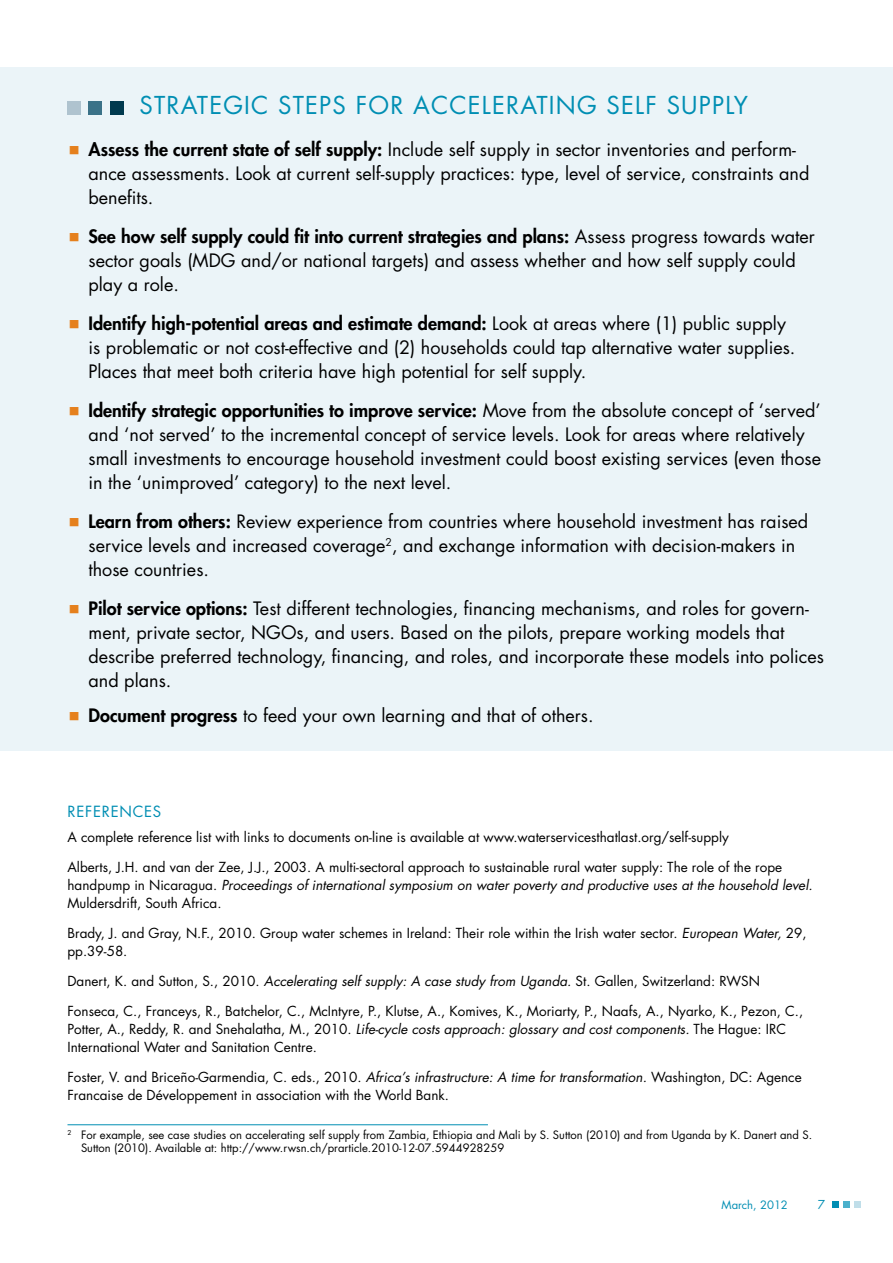
<style>
.page{position:relative;width:893px;height:1263px;background:#fff}
.page>*{position:absolute;margin:0;border:0;box-sizing:border-box;transform-origin:0 0}
.t1{font:900 40.5px "Arial";color:#e5801d}
.t2{font:24px "Futura Std";letter-spacing:.05em;color:#008eb3}
.t3{font:18px/24px "Futura Std";color:#000}
.t4{font:15px "Futura Std";color:#008eb3}
.t5{font:13.5px/18px "Futura Std";color:#000}
.t6{font:12px "Futura Std";color:#008eb3}
.t7{font:11.25px/13.5px "Futura Std";color:#000}
.t8{font:11.25px "Futura Std";color:#008eb3}
.s1{font-weight:800}
.s2{font-style:italic}
</style>
<div class="page">
<div style="left:832px;top:1201px;width:7px;height:6px;background:#008eb3"></div>
<div style="left:843px;top:1201px;width:7px;height:6px;background:#4bb0cb"></div>
<div style="left:854px;top:1201px;width:7px;height:6px;background:#c0dee9"></div>
<div style="left:0;top:68px;width:893px;height:683px;background:#ebf4f8"></div>
<hr style="left:68px;top:1124px;width:420px;height:1px;background:#008eb3">
<div style="left:110px;top:101px;width:13px;height:14px;background:#003a4f"></div>
<div style="left:89px;top:101px;width:13px;height:14px;background:#3b7288"></div>
<div style="left:68px;top:101px;width:13px;height:14px;background:#afc3cf"></div>
<h2 class="t2" style="left:140px;top:90px;width:610px">STRATEGIC STEPS FOR ACCELERATING SELF SUPPLY</h2>
<h1 class="t1" style="left:68px;top:121px;width:15px">∙</h1>
<p class="t3" style="left:88px;top:138px;width:722px"><span class="s1">Assess the current state of self supply:</span> Include self supply in sector inventories and perform&shy;ance assessments. Look at current self-supply practices: type, level of service, constraints and benefits.</p>
<h1 class="t1" style="left:68px;top:208px;width:15px">∙</h1>
<p class="t3" style="left:88px;top:225px;width:728px"><span class="s1">See how self supply could fit into current strategies and plans:</span> Assess progress towards water sector goals (MDG and/or national targets) and assess whether and how self supply could play a role.</p>
<h1 class="t1" style="left:68px;top:295px;width:15px">∙</h1>
<p class="t3" style="left:88px;top:312px;width:708px"><span class="s1">Identify high-potential areas and estimate demand:</span> Look at areas where (1) public supply is problematic or not cost-effective and (2) households could tap alternative water supplies.<br>Places that meet both criteria have high potential for self supply.</p>
<h1 class="t1" style="left:68px;top:382px;width:15px">∙</h1>
<p class="t3" style="left:88px;top:399px;width:734px"><span class="s1">Identify strategic opportunities to improve service:</span> Move from the absolute concept of ‘served’ and ‘not served’ to the incremental concept of service levels. Look for areas where relatively small investments to encourage household investment could boost existing services (even those in the ‘unimproved’ category) to the next level.</p>
<h1 class="t1" style="left:68px;top:493px;width:15px">∙</h1>
<p class="t3" style="left:88px;top:510px;width:721px"><span class="s1">Learn from others:</span> Review experience from countries where household investment has raised service levels and increased coverage<sup>2</sup>, and exchange information with decision-makers in those countries.</p>
<h1 class="t1" style="left:68px;top:580px;width:15px">∙</h1>
<p class="t3" style="left:88px;top:597px;width:737px"><span class="s1">Pilot service options:</span> Test different technologies, financing mechanisms, and roles for govern&shy;ment, private sector, NGOs, and users. Based on the pilots, prepare working models that describe preferred technology, financing, and roles, and incorporate these models into polices and plans.</p>
<h1 class="t1" style="left:68px;top:687px;width:15px">∙</h1>
<p class="t3" style="left:88px;top:703px;width:507px"><span class="s1">Document progress</span> to feed your own learning and that of others.</p>
<p class="t4" style="left:68px;top:802px;width:20px">References</p>
<p class="t5" style="left:68px;top:828px;width:663px">A complete reference list with links to documents on-line is available at www.waterservicesthatlast.org/self-supply</p>
<p class="t5" style="left:68px;top:858px;width:746px">Alberts, J.H. and van der Zee, J.J., 2003. A multi-sectoral approach to sustainable rural water supply: The role of the rope handpump in Nicaragua. <span class="s2">Proceedings of international symposium on water poverty and productive uses at the household level.<br></span>Muldersdrift, South Africa.</p>
<p class="t5" style="left:68px;top:924px;width:740px">Brady, J. and Gray, N.F., 2010. Group water schemes in Ireland: Their role within the Irish water sector. <span class="s2">European Water,</span> 29, pp.39-58.</p>
<p class="t5" style="left:68px;top:972px;width:694px">Danert, K. and Sutton, S., 2010. <span class="s2">Accelerating self supply: A case study from Uganda.</span> St. Gallen, Switzerland: RWSN</p>
<p class="t5" style="left:68px;top:1002px;width:737px">Fonseca, C., Franceys, R., Batchelor, C., McIntyre, P., Klutse, A., Komives, K., Moriarty, P., Naafs, A., Nyarko, K., Pezon, C.,<br>Potter, A., Reddy, R. and Snehalatha, M., 2010. <span class="s2">Life-cycle costs approach: glossary and cost components.</span> The Hague: IRC<br>International Water and Sanitation Centre.</p>
<p class="t5" style="left:68px;top:1068px;width:736px">Foster, V. and Briceño-Garmendia, C. eds., 2010. <span class="s2">Africa’s infrastructure: A time for transformation.</span> Washington, DC: Agence<br>Francaise de Développement in association with the World Bank.</p>
<p class="t7" style="left:81px;top:1128px;width:733px;text-indent:-14px"><sup>2</sup> For example, see case studies on accelerating self supply from Zambia, Ethiopia and Mali by S. Sutton (2010) and from Uganda by K. Danert and S.<br>Sutton (2010). Available at: http://www.rwsn.ch/prarticle.2010-12-07.5944928259</p>
<p class="t8" style="left:722px;top:1198px;width:68px">March, 2012</p>
<p class="t6" style="left:818px;top:1197px;width:9px">7</p>
</div>
